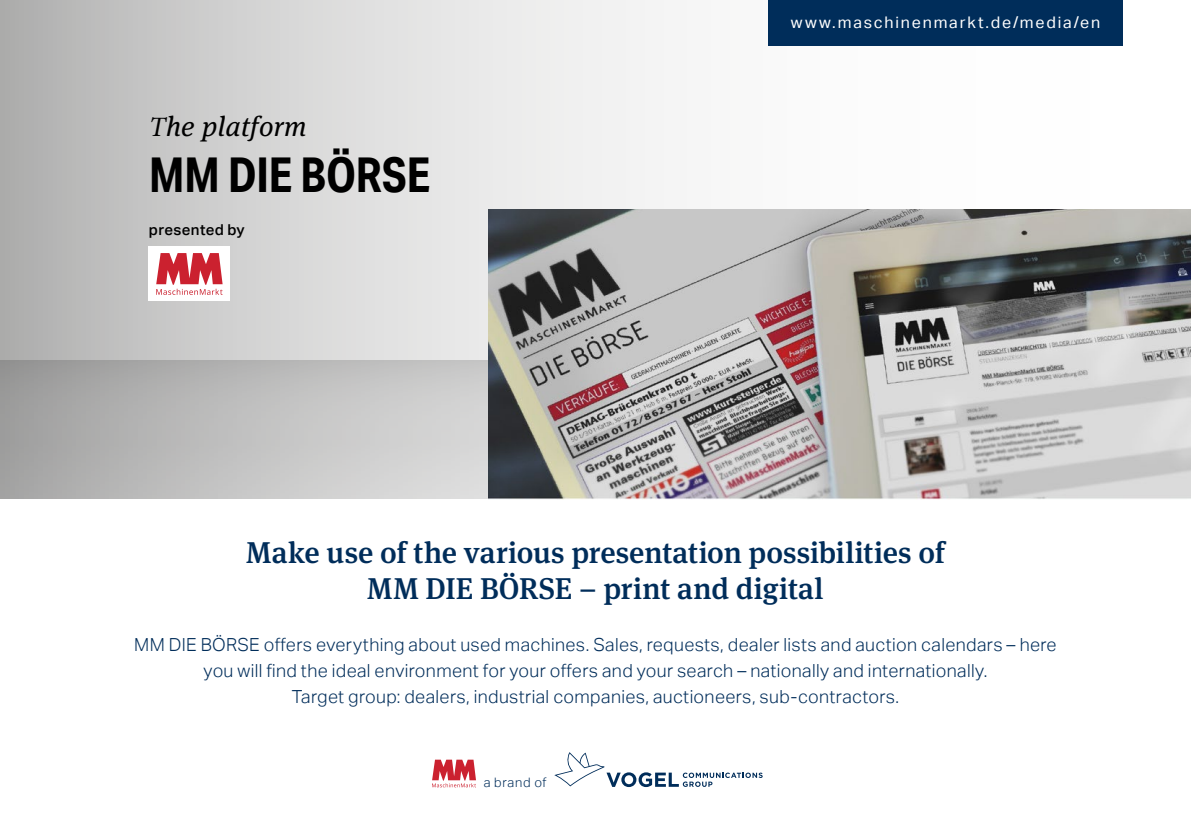
<style>
.page{position:relative;width:1191px;height:840px;background:#fff}
.page>*{position:absolute;margin:0;border:0;box-sizing:border-box;transform-origin:0 0}
.t1{font:700 48px "Aktiv Grotesk Cd";letter-spacing:-.01em;color:#000}
.t2{font:500 30px/36px "Meta Serif OT";color:#002d5a;text-align:center}
.t3{font:italic 28px "Meta Serif OT";letter-spacing:.01em;color:#000}
.t4{font:300 18px/26px "Aktiv Grotesk";letter-spacing:.02em;color:#002d5a;text-align:center}
.t5{font:16px "Aktiv Grotesk";letter-spacing:.115em;color:#fff}
.t6{font:500 15px "Aktiv Grotesk";letter-spacing:.025em;color:#000}
.t7{font:300 13px "Aktiv Grotesk";letter-spacing:.055em;color:#002d5a}
.s1{font-family:"Minion Pro"}
</style>
<div class="page">
<svg style="left:0;top:0;width:1123px;height:360px"></svg>
<svg style="left:0;top:360px;width:489px;height:139px;background:#bcbcbc"></svg>
<div style="left:768px;top:0;width:355px;height:45px;background:#002d5a"></div>
<svg style="left:432px;top:759px;width:44px;height:27px"></svg>
<svg style="left:554px;top:752px;width:208px;height:34px"></svg>
<div style="left:149px;top:246px;width:81px;height:55px;background:#fff"></div>
<svg style="left:156px;top:253px;width:67px;height:42px"></svg>
<img style="left:489px;top:209px;width:702px;height:290px">
<h3 class="t3" style="left:149px;top:108px;width:159px"><span class="s1">T</span>he platform</h3>
<h1 class="t1" style="left:149px;top:145px;width:283px">MM DIE BÖRSE</h1>
<p class="t6" style="left:149px;top:220px;width:97px">presented by</p>
<p class="t5" style="left:791px;top:13px;width:311px">www.maschinenmarkt.de/media/en</p>
<h2 class="t2" style="left:246px;top:534px;width:700px">Make use of the various presentation possibilities of<br>MM DIE BÖRSE – print and digital</h2>
<p class="t4" style="left:134px;top:631px;width:924px">MM DIE BÖRSE offers everything about used machines. Sales, requests, dealer lists and auction calendars – here you will find the ideal environment for your offers and your search – nationally and internationally.<br>Target group: dealers, industrial companies, auctioneers, sub-contractors.</p>
<p class="t7" style="left:484px;top:774px;width:64px">a brand of</p>
</div>
